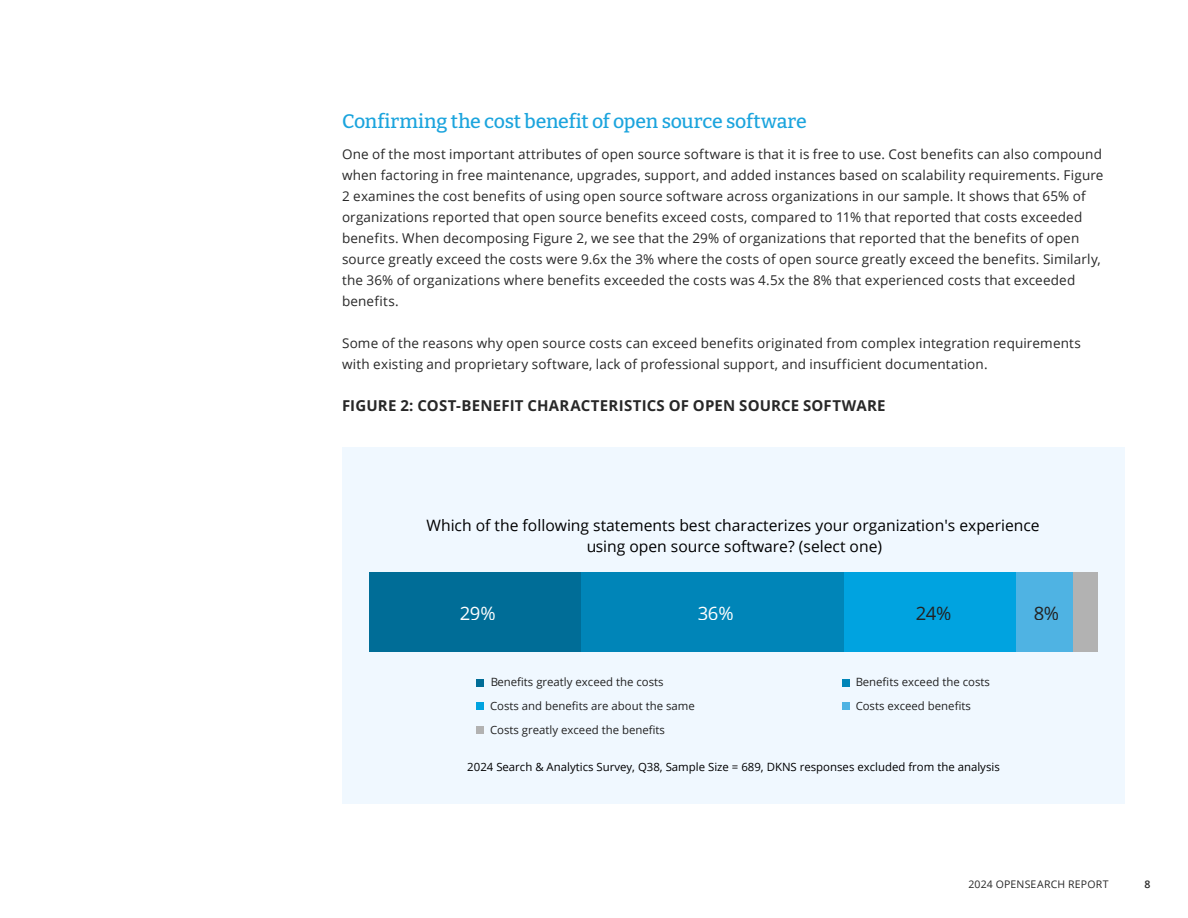
<style>
.page{position:relative;width:1188px;height:918px;background:#fff}
.page>*{position:absolute;margin:0;border:0;box-sizing:border-box;transform-origin:0 0}
.t1{font:500 19.5px "Bitter";letter-spacing:-.01em;color:#1ba4dd}
.t2{font:18.45px "Open Sans";color:#fff}
.t3{font:18.45px "Open Sans";color:#222}
.t4{font:15.6px/21.3px "Open Sans";color:#000;text-align:center}
.t5{font:700 15px "Open Sans";letter-spacing:.015em;color:#282828}
.t6{font:13.5px/21px "Open Sans";letter-spacing:.01em;color:#282828}
.t7{font:11.4px "Open Sans";color:#222}
.t8{font:11.4px "Open Sans";color:#000}
.t9{font:10.5px "Open Sans";letter-spacing:.02em;color:#282828}
.t10{font:600 10.5px "Open Sans";color:#282828}
</style>
<div class="page">
<div style="left:342px;top:447px;width:783px;height:357px;background:#f0f8ff"></div>
<div style="left:370px;top:573px;width:212px;height:79px;background:#006d97"></div>
<div style="left:582px;top:573px;width:262px;height:79px;background:#0085b8"></div>
<div style="left:844px;top:573px;width:172px;height:79px;background:#00a3e0"></div>
<div style="left:1016px;top:573px;width:57px;height:79px;background:#4fb3e3"></div>
<div style="left:1073px;top:573px;width:24px;height:79px;background:#b2b2b2"></div>
<div style="left:476px;top:679px;width:8px;height:8px;background:#006d97"></div>
<div style="left:842px;top:679px;width:8px;height:8px;background:#0085b8"></div>
<div style="left:476px;top:702px;width:8px;height:7px;background:#00a3e0"></div>
<div style="left:842px;top:702px;width:8px;height:7px;background:#4fb3e3"></div>
<div style="left:476px;top:726px;width:8px;height:8px;background:#b2b2b2"></div>
<h3 class="t1" style="left:342px;top:108px;width:466px">Confirming the cost benefit of open source software</h3>
<p class="t6" style="left:342px;top:143px;width:763px">One of the most important attributes of open source software is that it is free to use. Cost benefits can also compound when factoring in free maintenance, upgrades, support, and added instances based on scalability requirements. Figure 2 examines the cost benefits of using open source software across organizations in our sample. It shows that 65% of organizations reported that open source benefits exceed costs, compared to 11% that reported that costs exceeded benefits. When decomposing Figure 2, we see that the 29% of organizations that reported that the benefits of open source greatly exceed the costs were 9.6x the 3% where the costs of open source greatly exceed the benefits. Similarly, the 36% of organizations where benefits exceeded the costs was 4.5x the 8% that experienced costs that exceeded benefits.</p>
<p class="t6" style="left:342px;top:332px;width:740px">Some of the reasons why open source costs can exceed benefits originated from complex integration requirements with existing and proprietary software, lack of professional support, and insufficient documentation.</p>
<p class="t5" style="left:342px;top:395px;width:545px">FIGURE 2: COST-BENEFIT CHARACTERISTICS OF OPEN SOURCE SOFTWARE</p>
<p class="t4" style="left:427px;top:514px;width:615px">Which of the following statements best characterizes your organization's experience using open source software? (select one)</p>
<h2 class="t2" style="left:459px;top:600px;width:38px">29%</h2>
<h2 class="t2" style="left:697px;top:600px;width:38px">36%</h2>
<h2 class="t3" style="left:915px;top:600px;width:38px">24%</h2>
<h2 class="t3" style="left:1033px;top:600px;width:27px">8%</h2>
<p class="t7" style="left:490px;top:674px;width:175px">Benefits greatly exceed the costs</p>
<p class="t7" style="left:855px;top:674px;width:136px">Benefits exceed the costs</p>
<p class="t7" style="left:490px;top:698px;width:206px">Costs and benefits are about the same</p>
<p class="t7" style="left:855px;top:698px;width:117px">Costs exceed benefits</p>
<p class="t7" style="left:490px;top:722px;width:177px">Costs greatly exceed the benefits</p>
<p class="t8" style="left:467px;top:760px;width:534px">2024 Search &amp; Analytics Survey, Q38, Sample Size = 689, DKNS responses excluded from the analysis</p>
<p class="t9" style="left:968px;top:877px;width:142px">2024 OPENSEARCH REPORT</p>
<p class="t10" style="left:1145px;top:877px;width:7px">8</p>
</div>
